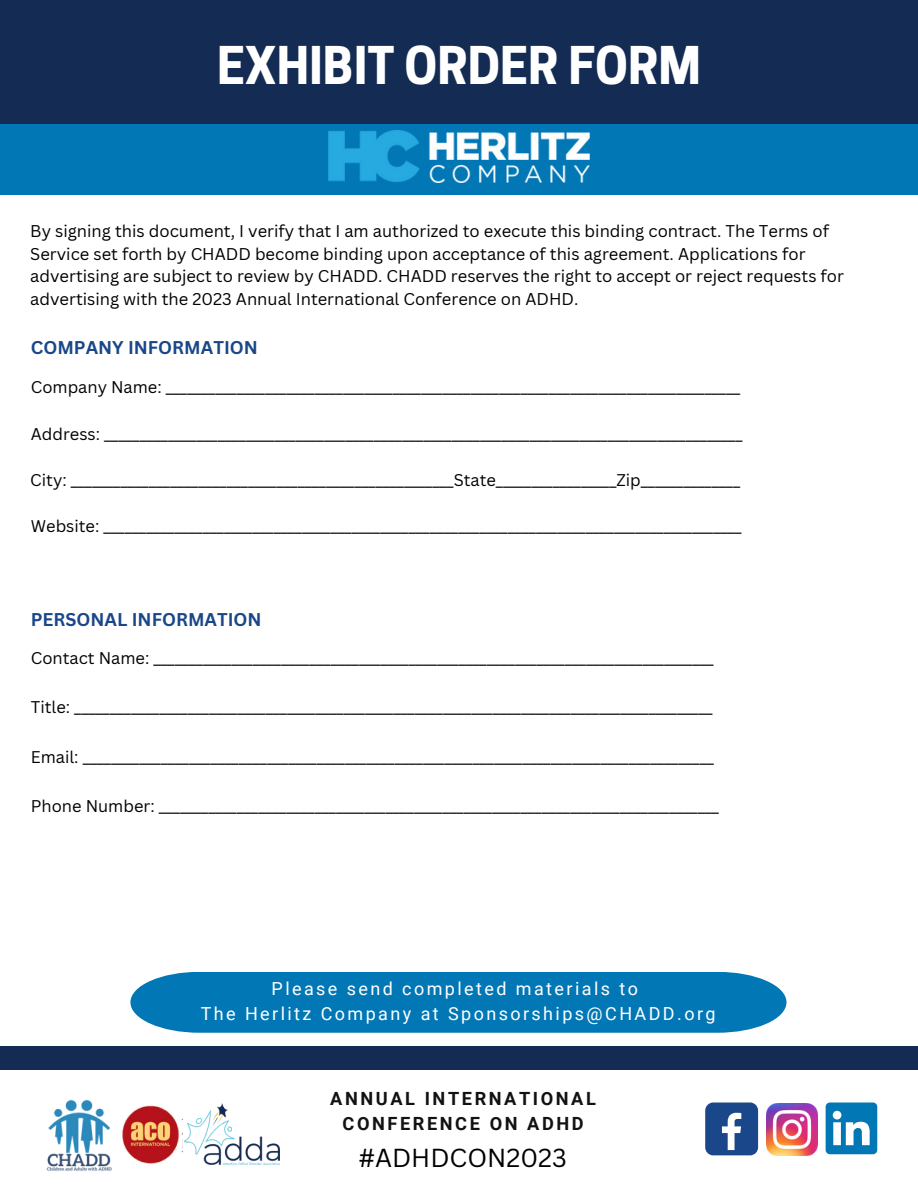
<style>
.page{position:relative;width:918px;height:1188px;background:#fff}
.page>*{position:absolute;margin:0;border:0;box-sizing:border-box;transform-origin:0 0}
.t1{font:700 48.9px "Cooper Hewitt";color:#fff}
.t2{font:25.35px "Canva Sans";color:#000}
.t3{font:700 18.15px/24.8px "Roboto";letter-spacing:.14em;color:#121212;text-align:center}
.t4{font:18px "Roboto";letter-spacing:.135em;color:#fff}
.t5{font:700 18px "Canva Sans";color:#1a4789}
.t6{font:16.5px/22.5px "Canva Sans";color:#000}
</style>
<div class="page">
<div style="left:0;top:0;width:918px;height:124px;background:#142b53"></div>
<div style="left:0;top:1046px;width:918px;height:25px;background:#142b53"></div>
<div style="left:130px;top:972px;width:657px;height:61px;background:#0277b5"></div>
<div style="left:0;top:124px;width:918px;height:71px;background:#0277b5"></div>
<img style="left:328px;top:130px;width:261px;height:52px">
<div style="left:0;top:1070px;width:918px;height:118px;background:#fff"></div>
<img style="left:122px;top:1105px;width:60px;height:59px">
<img style="left:185px;top:1104px;width:94px;height:61px">
<img style="left:46px;top:1099px;width:66px;height:72px">
<img style="left:766px;top:1104px;width:52px;height:52px">
<svg style="left:826px;top:1103px;width:51px;height:51px"></svg>
<div style="left:705px;top:1103px;width:53px;height:52px;background:#1a4789;border-radius:8px"></div>
<svg style="left:722px;top:1113px;width:19px;height:37px"></svg>
<p class="t1" style="left:217px;top:47px;width:485px">EXHIBIT ORDER FORM</p>
<p class="t6" style="left:30px;top:220px;width:815px">By signing this document, I verify that I am authorized to execute this binding contract. The Terms of Service set forth by CHADD become binding upon acceptance of this agreement. Applications for advertising are subject to review by CHADD. CHADD reserves the right to accept or reject requests for advertising with the 2023 Annual International Conference on ADHD.</p>
<p class="t5" style="left:31px;top:335px;width:229px">COMPANY INFORMATION</p>
<p class="t6" style="left:31px;top:376px;width:711px">Company Name: _________________________________________________________________________________</p>
<p class="t6" style="left:31px;top:422px;width:713px">Address: __________________________________________________________________________________________</p>
<p class="t6" style="left:30px;top:468px;width:711px">City: ______________________________________________________State_________________Zip______________</p>
<p class="t6" style="left:31px;top:514px;width:712px">Website: __________________________________________________________________________________________</p>
<p class="t5" style="left:31px;top:607px;width:232px">PERSONAL INFORMATION</p>
<p class="t6" style="left:31px;top:646px;width:684px">Contact Name: _______________________________________________________________________________</p>
<p class="t6" style="left:31px;top:696px;width:683px">Title: __________________________________________________________________________________________</p>
<p class="t6" style="left:31px;top:745px;width:685px">Email: _________________________________________________________________________________________</p>
<p class="t6" style="left:31px;top:795px;width:690px">Phone Number: _______________________________________________________________________________</p>
<p class="t4" style="left:272px;top:979px;width:368px">Please send completed materials to</p>
<p class="t4" style="left:201px;top:1004px;width:516px">The Herlitz Company at Sponsorships@CHADD.org</p>
<p class="t3" style="left:330px;top:1087px;width:267px">ANNUAL INTERNATIONAL<br>CONFERENCE ON ADHD</p>
<h2 class="t2" style="left:358px;top:1140px;width:210px">#ADHDCON2023</h2>
</div>
